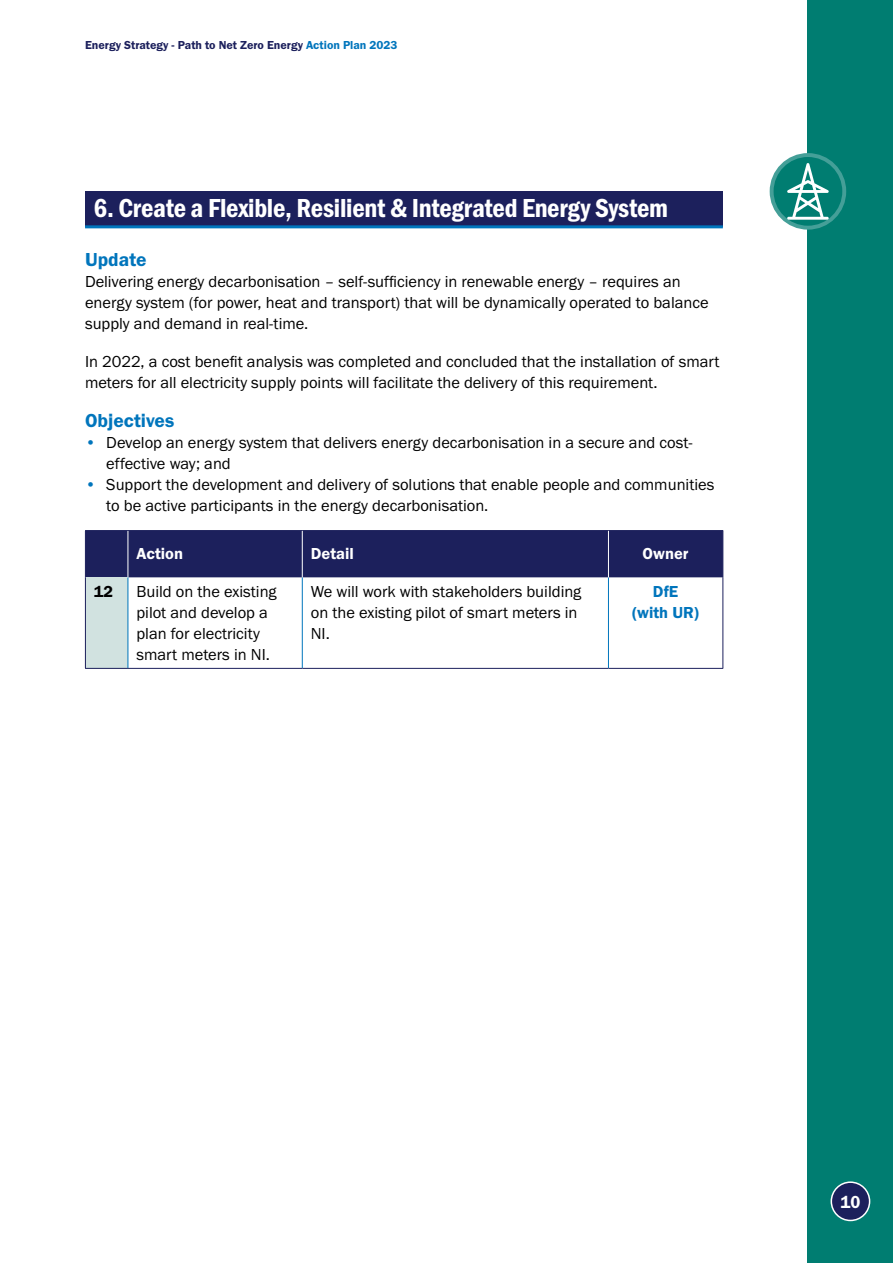
<style>
.page{position:relative;width:893px;height:1263px;background:#fff}
.page>*{position:absolute;margin:0;border:0;box-sizing:border-box;transform-origin:0 0}
.H2_-_Section_Start{font:27px "Franklin Gothic URW Con Dem";letter-spacing:-.01em;color:#fff}
.H3_-_Subhead{font:19.5px "Franklin Gothic URW Dem";color:#0075bc}
.t1{font:18px "Franklin Gothic URW Dem";color:#fff;scale:.94 1}
.P_-_Body{font:16.5px/21px "Franklin Gothic URW Boo";color:#000}
.P_-_Bullets{font:16.5px/21px "Franklin Gothic URW Boo";color:#000}
.P_-_Body-2{font:16.5px "Franklin Gothic URW Dem";color:#fff}
.P_-_Body-3{font:16.5px/21px "Franklin Gothic URW Dem";color:#0075bc;text-align:center}
.P_-_Body-4{font:16.5px "Franklin Gothic URW Dem";color:#000}
.t2{font:12px "Franklin Gothic URW Dem";color:#1c205c}
.s1{color:#0075bc}
.s2{font-family:"Franklin Gothic URW Hea";color:#0075bc}
</style>
<div class="page">
<div style="left:808px;top:0;width:85px;height:1263px;background:#007d71"></div>
<svg style="left:772px;top:155px;width:72px;height:73px"></svg>
<div style="left:770px;top:153px;width:76px;height:77px;border:4px solid #449f98;border-radius:50%"></div>
<svg style="left:787px;top:163px;width:42px;height:57px"></svg>
<div style="left:831px;top:1182px;width:39px;height:38px;background:#1c205c;border-radius:50%"></div>
<div style="left:831px;top:1181px;width:39px;height:40px;border:2px solid #fff;border-radius:50%"></div>
<div style="left:85px;top:191px;width:638px;height:36px;background:#1c205c"></div>
<hr style="left:85px;top:225px;width:638px;height:3px;background:#0075bc">
<div style="left:86px;top:531px;width:636px;height:46px;background:#1c205c"></div>
<div style="left:85px;top:577px;width:43px;height:91px;background:#d1e2e0"></div>
<hr style="left:85px;top:530px;width:43px;height:1px;background:#1c205c">
<hr style="left:85px;top:531px;width:1px;height:46px;background:#1c205c">
<hr style="left:128px;top:530px;width:174px;height:1px;background:#1c205c">
<hr style="left:302px;top:530px;width:306px;height:1px;background:#1c205c">
<hr style="left:608px;top:530px;width:115px;height:1px;background:#1c205c">
<hr style="left:722px;top:531px;width:1px;height:46px;background:#1c205c">
<hr style="left:85px;top:577px;width:1px;height:91px;background:#1c205c">
<hr style="left:722px;top:577px;width:1px;height:91px;background:#1c205c">
<hr style="left:85px;top:668px;width:43px;height:1px;background:#1c205c">
<hr style="left:128px;top:668px;width:174px;height:1px;background:#1c205c">
<hr style="left:302px;top:668px;width:306px;height:1px;background:#1c205c">
<hr style="left:608px;top:668px;width:115px;height:1px;background:#1c205c">
<hr style="left:128px;top:577px;width:1px;height:91px;background:#0075bc">
<hr style="left:302px;top:577px;width:1px;height:91px;background:#0075bc">
<hr style="left:608px;top:577px;width:1px;height:91px;background:#0075bc">
<hr style="left:128px;top:531px;width:1px;height:46px;background:#fff">
<hr style="left:302px;top:531px;width:1px;height:46px;background:#fff">
<hr style="left:608px;top:531px;width:1px;height:46px;background:#fff">
<p class="t2" style="left:85px;top:38px;width:314px">Energy Strategy - Path to Net Zero Energy <span class="s1">Action Plan 2023</span></p>
<h2 class="H2_-_Section_Start" style="left:94px;top:190px;width:576px">6. Create a Flexible, Resilient &amp; Integrated Energy System</h2>
<h3 class="H3_-_Subhead" style="left:85px;top:247px;width:63px">Update</h3>
<p class="P_-_Body" style="left:85px;top:271px;width:625px">Delivering energy decarbonisation – self-sufficiency in renewable energy – requires an energy system (for power, heat and transport) that will be dynamically operated to balance supply and demand in real-time.</p>
<p class="P_-_Body" style="left:85px;top:351px;width:636px">In 2022, a cost benefit analysis was completed and concluded that the installation of smart meters for all electricity supply points will facilitate the delivery of this requirement.</p>
<h3 class="H3_-_Subhead" style="left:85px;top:409px;width:91px">Objectives</h3>
<p class="P_-_Bullets" style="left:106px;top:432px;width:588px;text-indent:-21px"><span class="s2">•</span> Develop an energy system that delivers energy decarbonisation in a secure and cost&shy;effective way; and</p>
<p class="P_-_Bullets" style="left:106px;top:474px;width:610px;text-indent:-21px"><span class="s2">•</span> Support the development and delivery of solutions that enable people and communities to be active participants in the energy decarbonisation.</p>
<p class="P_-_Body-2" style="left:136px;top:544px;width:48px">Action</p>
<p class="P_-_Body-2" style="left:311px;top:544px;width:45px">Detail</p>
<p class="P_-_Body-2" style="left:643px;top:544px;width:48px">Owner</p>
<p class="P_-_Body-4" style="left:94px;top:581px;width:21px">12</p>
<p class="P_-_Body" style="left:136px;top:580px;width:142px">Build on the existing pilot and develop a plan for electricity smart meters in NI.</p>
<p class="P_-_Body" style="left:311px;top:580px;width:272px">We will work with stakeholders building on the existing pilot of smart meters in<br>NI.</p>
<p class="P_-_Body-3" style="left:632px;top:581px;width:68px">DfE<br>(with UR)</p>
<p class="t1" style="left:840px;top:1191px;width:23px">10</p>
</div>
